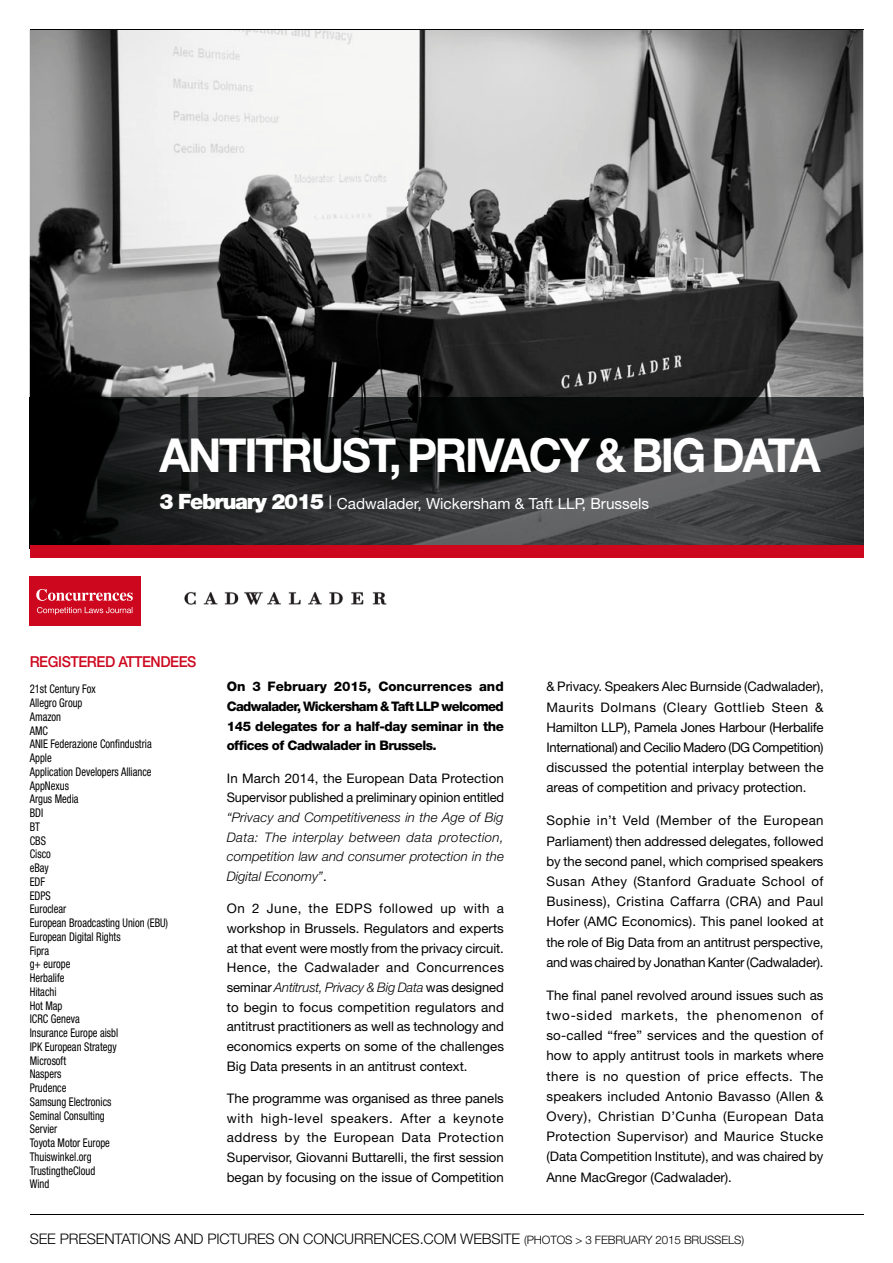
<style>
.page{position:relative;width:893px;height:1263px;background:#fff}
.page>*{position:absolute;margin:0;border:0;box-sizing:border-box;transform-origin:0 0}
.t1{font:700 46.8px "Helvetica Neue LT";letter-spacing:-.05em;color:#fff;scale:.96 1}
.t2{font:15.3px "Helvetica Neue LT";color:#fff}
.t3{font:500 15.15px "Helvetica Neue LT";letter-spacing:-.03em;color:#cd071e;scale:.94 1}
.t4{font:300 14.55px "Helvetica Neue LT";letter-spacing:-.01em;color:#000}
.t5{font:13.2px/20.2px "Helvetica Neue LT";color:#000;text-align:justify}
.t6{font:800 13.2px/19.6px "Helvetica Neue LT";letter-spacing:-.04em;color:#000;text-align:justify}
.t7{font:italic 300 13.2px/19.6px "Helvetica Neue LT";letter-spacing:.005em;color:#000;text-align:justify}
.t8{font:condensed 12px/13.8px "Helvetica Neue LT";color:#000;scale:.88 1}
.s1{font-weight:900;font-size:21.15px}
.s2{font-weight:300;font-size:19.05px}
.s3{font-weight:400;font-style:normal}
.s4{font-weight:300;font-style:italic}
.s5{font-size:11.55px}
</style>
<div class="page">
<div style="left:30px;top:576px;width:111px;height:50px;background:#cd071e"></div>
<svg style="left:36px;top:589px;width:97px;height:12px"></svg>
<svg style="left:37px;top:607px;width:95px;height:8px"></svg>
<img style="left:30px;top:30px;width:833px;height:368px">
<img style="left:30px;top:398px;width:833px;height:147px">
<hr style="left:30px;top:29px;width:833px;height:1px;background:#000">
<div style="left:30px;top:545px;width:833px;height:12px;background:#cd071e"></div>
<hr style="left:30px;top:1214px;width:833px;height:1px;background:#000">
<img style="left:184px;top:591px;width:203px;height:14px">
<h1 class="t1" style="left:159px;top:426px;width:690px">ANTITRUST, PRIVACY &amp; BIG DATA</h1>
<p class="t2" style="left:159px;top:494px;width:491px"><span class="s1">3 February 2015</span> <span class="s2">I</span> Cadwalader, Wickersham &amp; Taft LLP, Brussels</p>
<p class="t3" style="left:30px;top:653px;width:179px">REGISTERED ATTENDEES</p>
<p class="t8" style="left:30px;top:682px;width:159px">21st Century Fox<br>Allegro Group<br>Amazon<br>AMC<br>ANIE Federazione Confindustria<br>Apple<br>Application Developers Alliance<br>AppNexus<br>Argus Media<br>BDI<br>BT<br>CBS<br>Cisco<br>eBay<br>EDF<br>EDPS<br>Euroclear<br>European Broadcasting Union (EBU)<br>European Digital Rights<br>Fipra<br>g+ europe<br>Herbalife<br>Hitachi<br>Hot Map<br>ICRC Geneva<br>Insurance Europe aisbl<br>IPK European Strategy<br>Microsoft<br>Naspers<br>Prudence<br>Samsung Electronics<br>Seminal Consulting<br>Servier<br>Toyota Motor Europe<br>Thuiswinkel.org<br>TrustingtheCloud<br>Wind</p>
<p class="t6" style="left:227px;top:677px;width:279px">On 3 February 2015, Concurrences and Cadwalader, Wickersham &amp; Taft LLP welcomed 145 delegates for a half-day seminar in the offices of Cadwalader in Brussels.</p>
<p class="t5" style="left:227px;top:768px;width:279px;line-height:19.6px">In March 2014, the European Data Protection<br>Supervisor published a preliminary opinion entitled</p>
<p class="t7" style="left:227px;top:807px;width:279px">“Privacy and Competitiveness in the Age of Big Data: The interplay between data protection, competition law and consumer protection in the Digital Economy”<span class="s3">.</span></p>
<p class="t5" style="left:227px;top:898px;width:279px;line-height:19.6px">On 2 June, the EDPS followed up with a workshop in Brussels. Regulators and experts at that event were mostly from the privacy circuit.<br>Hence, the Cadwalader and Concurrences seminar <span class="s4">Antitrust, Privacy &amp; Big Data</span> was designed to begin to focus competition regulators and antitrust practitioners as well as technology and economics experts on some of the challenges Big Data presents in an antitrust context.</p>
<p class="t5" style="left:227px;top:1088px;width:279px;line-height:19.6px">The programme was organised as three panels with high-level speakers. After a keynote address by the European Data Protection Supervisor, Giovanni Buttarelli, the first session began by focusing on the issue of Competition</p>
<p class="t5" style="left:546px;top:676px;width:279px">&amp; Privacy. Speakers Alec Burnside (Cadwalader), Maurits Dolmans (Cleary Gottlieb Steen &amp; Hamilton LLP), Pamela Jones Harbour (Herbalife International) and Cecilio Madero (DG Competition) discussed the potential interplay between the areas of competition and privacy protection.</p>
<p class="t5" style="left:546px;top:810px;width:279px">Sophie in’t Veld (Member of the European Parliament) then addressed delegates, followed by the second panel, which comprised speakers Susan Athey (Stanford Graduate School of Business), Cristina Caffarra (CRA) and Paul Hofer (AMC Economics). This panel looked at the role of Big Data from an antitrust perspective, and was chaired by Jonathan Kanter (Cadwalader).</p>
<p class="t5" style="left:546px;top:985px;width:279px">The final panel revolved around issues such as two-sided markets, the phenomenon of so-called “free” services and the question of how to apply antitrust tools in markets where there is no question of price effects. The speakers included Antonio Bavasso (Allen &amp; Overy), Christian D’Cunha (European Data Protection Supervisor) and Maurice Stucke (Data Competition Institute), and was chaired by Anne MacGregor (Cadwalader).</p>
<p class="t4" style="left:30px;top:1229px;width:716px">SEE PRESENTATIONS AND PICTURES ON CONCURRENCES.COM WEBSITE <span class="s5">(PHOTOS &gt; 3 FEBRUARY 2015 BRUSSELS)</span></p>
</div>
